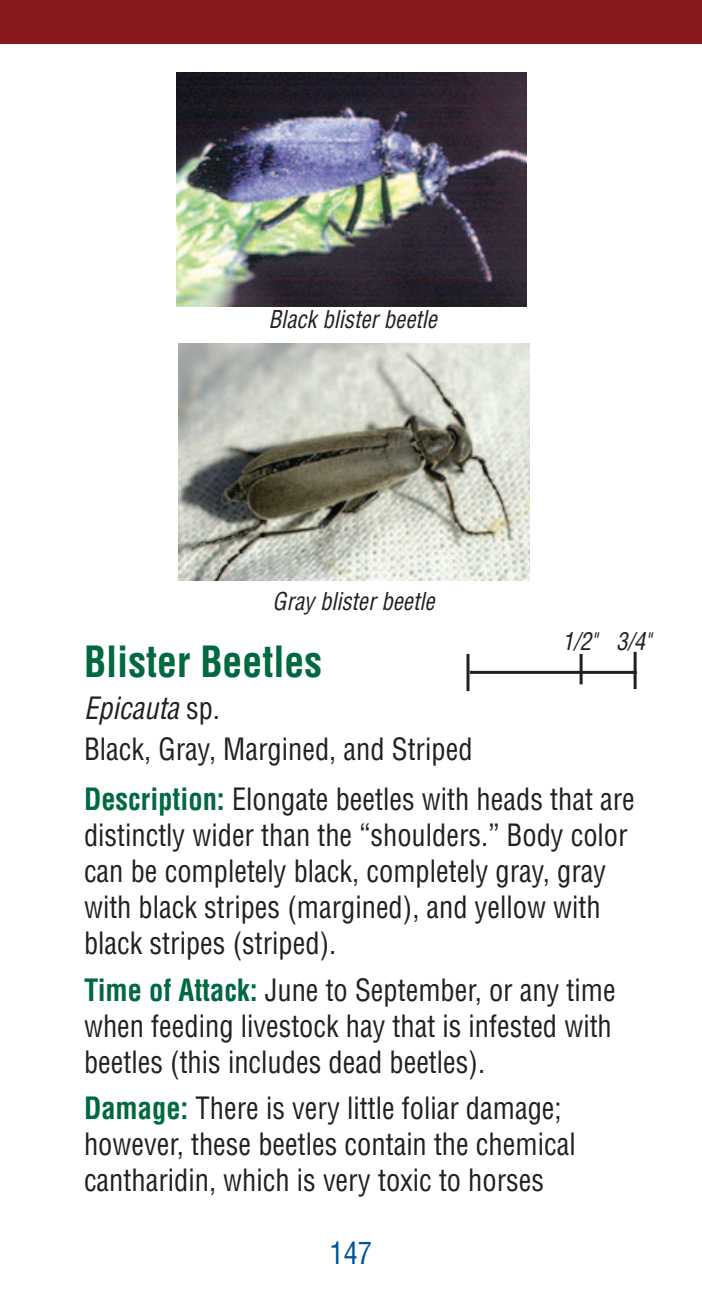
<style>
.page{position:relative;width:702px;height:1296px;background:#fff}
.page>*{position:absolute;margin:0;border:0;box-sizing:border-box;transform-origin:0 0}
.t1{font:700 condensed 42px "Helvetica";color:#00693f;scale:.95 1}
.t2{font:condensed 30px/36px "Helvetica";color:#231f20;scale:.95 1}
.t3{font:condensed 30px "Helvetica";color:#015494;scale:.95 1}
.t4{font:italic condensed 24px "Helvetica";color:#231f20;scale:.95 1}
.s1{font-style:italic}
.s2{font-weight:700;color:#00693f}
</style>
<div class="page">
<div style="left:0;top:0;width:702px;height:44px;background:#88181b"></div>
<img style="left:177px;top:72px;width:350px;height:235px">
<img style="left:178px;top:343px;width:351px;height:237px">
<svg style="left:466px;top:654px;width:4px;height:37px"></svg>
<hr style="left:470px;top:671px;width:167px;height:3px;background:#231f20">
<hr style="left:634px;top:652px;width:3px;height:37px;background:#231f20">
<hr style="left:580px;top:654px;width:3px;height:30px;background:#231f20">
<p class="t4" style="left:269px;top:304px;width:179px">Black blister beetle</p>
<p class="t4" style="left:273px;top:586px;width:172px">Gray blister beetle</p>
<p class="t4" style="left:562px;top:626px;width:95px">1/2" 3/4"</p>
<h1 class="t1" style="left:84px;top:637px;width:252px">Blister Beetles</h1>
<p class="t2" style="left:84px;top:687px;width:411px;line-height:41.4px"><span class="s1">Epicauta</span> sp.<br>Black, Gray, Margined, and Striped</p>
<p class="t2" style="left:84px;top:780px;width:581px"><span class="s2">Description:</span> Elongate beetles with heads that are distinctly wider than the “shoulders.” Body color can be completely black, completely gray, gray with black stripes (margined), and yellow with black stripes (striped).</p>
<p class="t2" style="left:84px;top:971px;width:561px"><span class="s2">Time of Attack:</span> June to September, or any time when feeding livestock hay that is infested with beetles (this includes dead beetles).</p>
<p class="t2" style="left:84px;top:1090px;width:519px"><span class="s2">Damage:</span> There is very little foliar damage; however, these beetles contain the chemical cantharidin, which is very toxic to horses</p>
<p class="t3" style="left:329px;top:1235px;width:46px">147</p>
</div>
